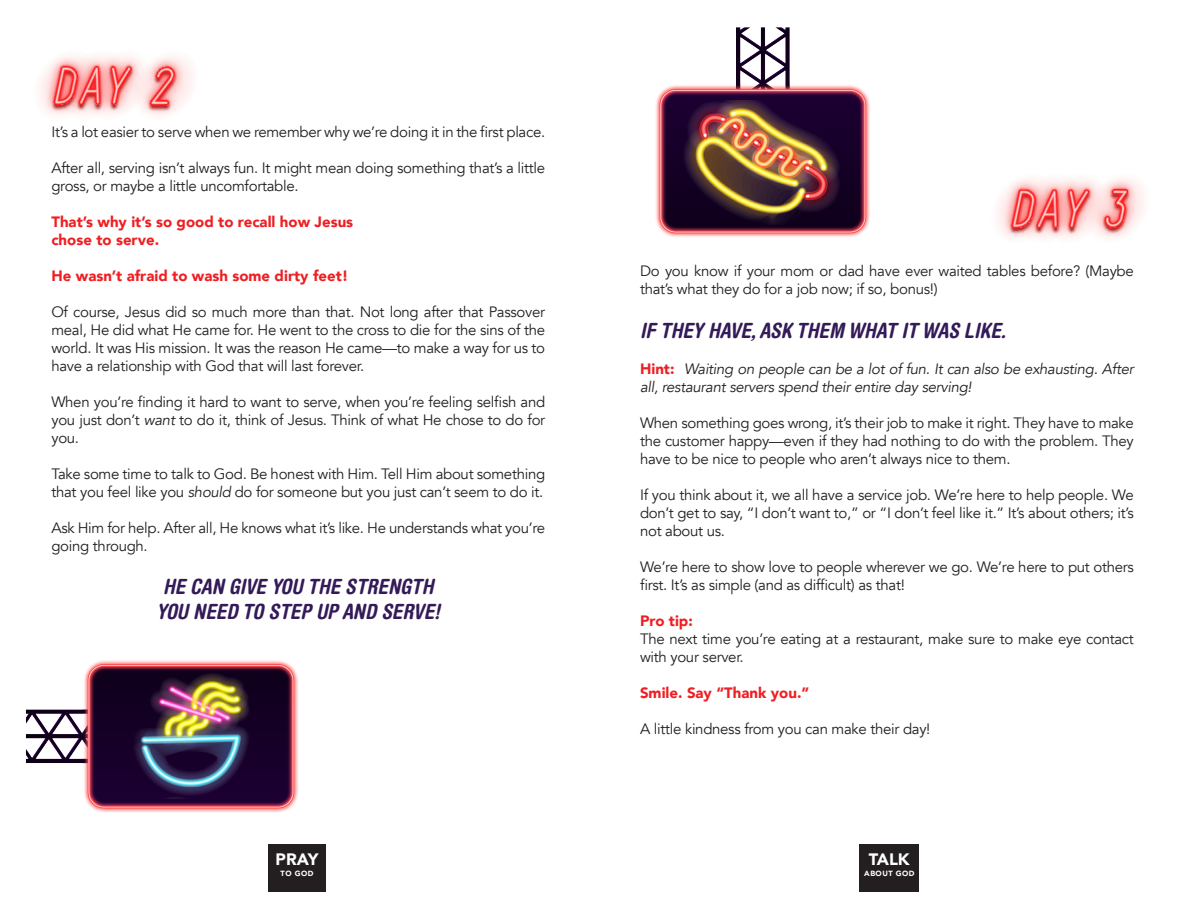
<style>
.page{position:relative;width:1188px;height:918px;background:#fff}
.page>*{position:absolute;margin:0;border:0;box-sizing:border-box;transform-origin:0 0}
.t1{font:italic 700 condensed 21px "Helvetica Rounded LT Std";color:#331a58}
.t2{font:900 16.5px "Avenir";color:#fff}
.t3{font:15px/18px "Avenir";letter-spacing:-.02em;color:#231f20}
.t4{font:italic 15px/18px "Avenir";letter-spacing:-.02em;color:#231f20}
.t5{font:900 15px "Avenir";color:#ee1f23}
.t6{font:900 7.5px "Avenir";letter-spacing:.06em;color:#fff}
.s1{font-style:italic}
.s2{font-weight:900;font-style:normal;color:#ee1f23}
</style>
<div class="page">
<img style="left:39px;top:56px;width:154px;height:59px">
<div style="left:268px;top:844px;width:58px;height:48px;background:#231f20"></div>
<div style="left:859px;top:844px;width:60px;height:48px;background:#231f20"></div>
<img style="left:997px;top:179px;width:148px;height:59px">
<img style="left:25px;top:660px;width:273px;height:152px">
<img style="left:656px;top:27px;width:213px;height:74px">
<img style="left:655px;top:101px;width:215px;height:136px">
<img style="left:48px;top:671px;width:239px;height:127px">
<p class="t3" style="left:51px;top:123px;width:495px">It’s a lot easier to serve when we remember why we’re doing it in the first place.</p>
<p class="t3" style="left:51px;top:159px;width:495px">After all, serving isn’t always fun. It might mean doing something that’s a little gross, or maybe a little uncomfortable.</p>
<p class="t5" style="left:51px;top:209px;width:303px">That’s why it’s so good to recall how Jesus</p>
<p class="t5" style="left:51px;top:227px;width:109px">chose to serve.</p>
<p class="t5" style="left:51px;top:263px;width:299px">He wasn’t afraid to wash some dirty feet!</p>
<p class="t3" style="left:51px;top:303px;width:495px;text-align:justify">Of course, Jesus did so much more than that. Not long after that Passover meal, He did what He came for. He went to the cross to die for the sins of the world. It was His mission. It was the reason He came—to make a way for us to have a relationship with God that will last forever.</p>
<p class="t3" style="left:51px;top:393px;width:495px;text-align:justify">When you’re finding it hard to want to serve, when you’re feeling selfish and you just don’t <span class="s1">want</span> to do it, think of Jesus. Think of what He chose to do for you.</p>
<p class="t3" style="left:51px;top:465px;width:495px">Take some time to talk to God. Be honest with Him. Tell Him about something that you feel like you <span class="s1">should</span> do for someone but you just can’t seem to do it.</p>
<p class="t3" style="left:51px;top:519px;width:495px">Ask Him for help. After all, He knows what it’s like. He understands what you’re going through.</p>
<p class="t1" style="left:163px;top:574px;width:272px">HE CAN GIVE YOU THE STRENGTH</p>
<p class="t1" style="left:157px;top:599px;width:285px">YOU NEED TO STEP UP AND SERVE!</p>
<p class="t2" style="left:276px;top:845px;width:44px">PRAY</p>
<p class="t6" style="left:281px;top:866px;width:34px">TO GOD</p>
<p class="t3" style="left:640px;top:263px;width:495px">Do you know if your mom or dad have ever waited tables before? (Maybe that’s what they do for a job now; if so, bonus!)</p>
<p class="t1" style="left:640px;top:317px;width:367px">IF THEY HAVE, ASK THEM WHAT IT WAS LIKE.</p>
<p class="t4" style="left:640px;top:360px;width:495px"><span class="s2">Hint:</span> Waiting on people can be a lot of fun. It can also be exhausting. After all, restaurant servers spend their entire day serving!</p>
<p class="t3" style="left:640px;top:414px;width:495px;text-align:justify">When something goes wrong, it’s their job to make it right. They have to make the customer happy—even if they had nothing to do with the problem. They have to be nice to people who aren’t always nice to them.</p>
<p class="t3" style="left:640px;top:486px;width:495px;text-align:justify">If you think about it, we all have a service job. We’re here to help people. We don’t get to say, “I don’t want to,” or “I don’t feel like it.” It’s about others; it’s not about us.</p>
<p class="t3" style="left:640px;top:558px;width:495px">We’re here to show love to people wherever we go. We’re here to put others first. It’s as simple (and as difficult) as that!</p>
<p class="t5" style="left:640px;top:608px;width:54px">Pro tip:</p>
<p class="t3" style="left:640px;top:630px;width:495px">The next time you’re eating at a restaurant, make sure to make eye contact with your server.</p>
<p class="t5" style="left:640px;top:680px;width:171px">Smile. Say “Thank you.”</p>
<p class="t3" style="left:640px;top:720px;width:292px">A little kindness from you can make their day!</p>
<p class="t2" style="left:869px;top:845px;width:42px">TALK</p>
<p class="t6" style="left:864px;top:866px;width:52px">ABOUT GOD</p>
</div>
